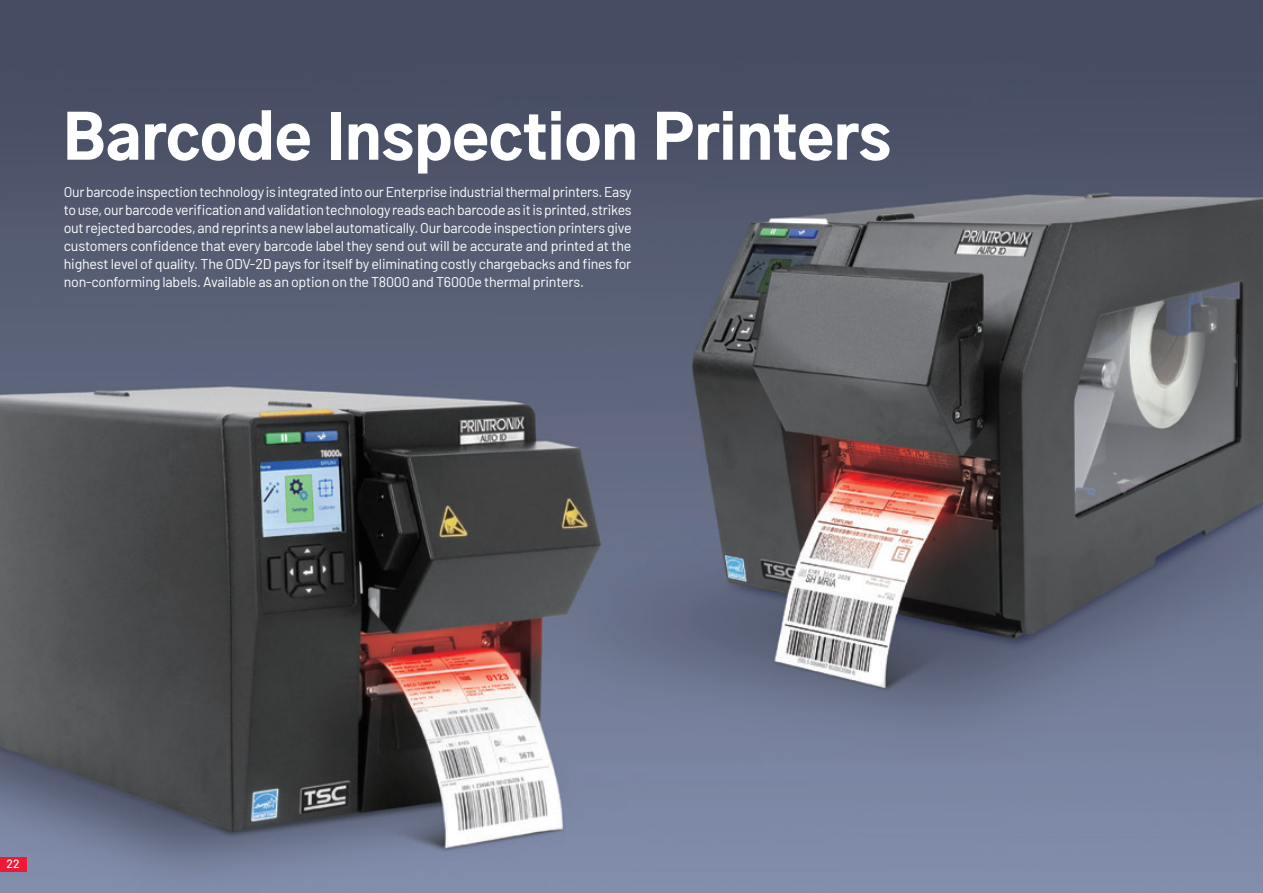
<style>
.page{position:relative;width:1263px;height:893px;background:#fff}
.page>*{position:absolute;margin:0;border:0;box-sizing:border-box;transform-origin:0 0}
.t1{font:900 60px "Gothic A1";color:#fff}
.content2{font:14.25px/18px "Barlow";letter-spacing:-.015em;color:#fff;text-align:justify}
.t2{font:500 12px "Barlow";color:#fff}
</style>
<div class="page">
<img style="left:0;top:0;width:1263px;height:893px">
<div style="left:0;top:857px;width:26px;height:15px;background:#ed1a37"></div>
<h1 class="t1" style="left:63px;top:87px;width:830px">Barcode Inspection Printers</h1>
<p class="content2" style="left:64px;top:182px;width:569px">Our barcode inspection technology is integrated into our Enterprise industrial thermal printers. Easy to use, our barcode verification and validation technology reads each barcode as it is printed, strikes out rejected barcodes, and reprints a new label automatically. Our barcode inspection printers give customers confidence that every barcode label they send out will be accurate and printed at the highest level of quality. The ODV-2D pays for itself by eliminating costly chargebacks and fines for non-conforming labels. Available as an option on the T8000 and T6000e thermal printers.</p>
<p class="t2" style="left:7px;top:855px;width:15px">22</p>
</div>
